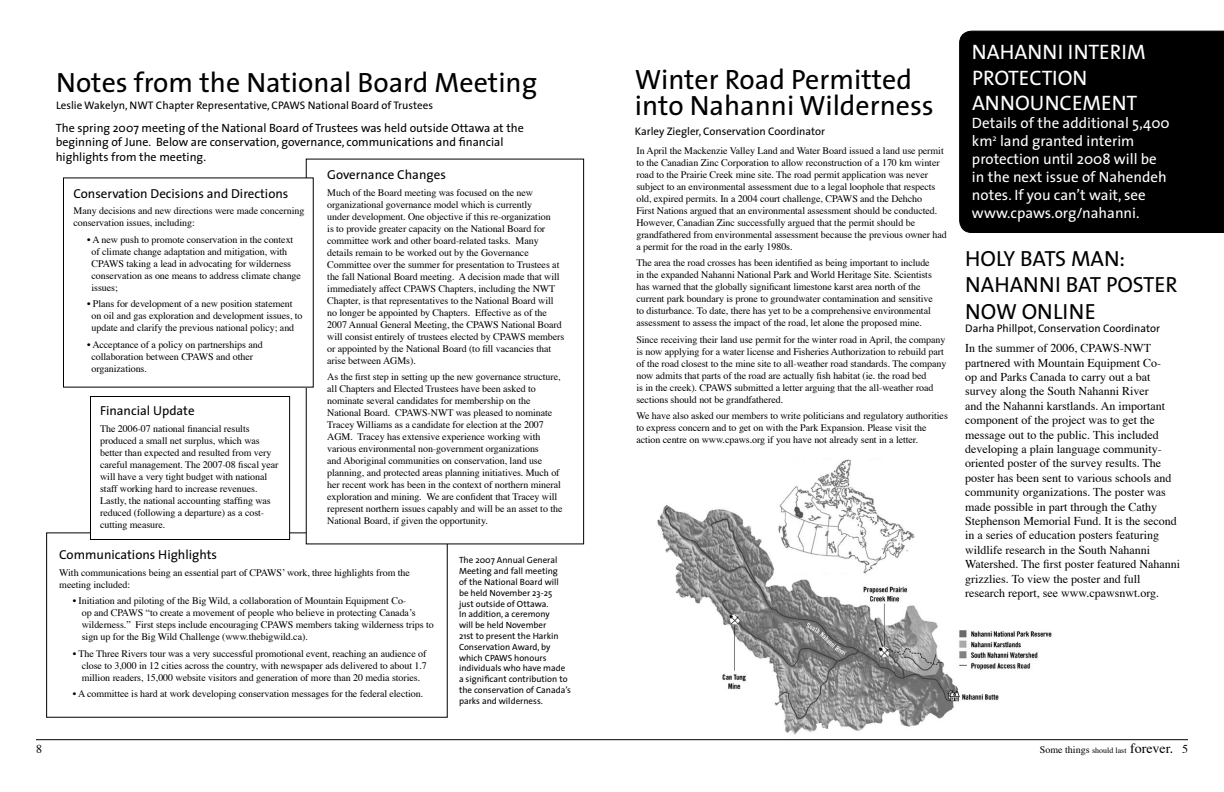
<style>
.page{position:relative;width:1224px;height:792px;background:#fff}
.page>*{position:absolute;margin:0;border:0;box-sizing:border-box;transform-origin:0 0}
.t1{font:28px/26px "The Sans";color:#000}
.t2{font:22px/26.4px "The Sans";color:#000}
.t3{font:21px/25.2px "The Sans";color:#fff}
.t4{font:15px/18px "The Sans";color:#fff}
.t5{font:13px "The Sans";color:#000}
.t6{font:12px/14.4px "Times";color:#000}
.t7{font:12px/14.4px "The Sans";color:#000}
.t8{font:11px "The Sans";color:#000}
.t9{font:10px/12px "Times";letter-spacing:-.005em;color:#000}
.t10{font:9px/10.8px "The Sans";color:#000}
.s1{font-size:8px}
.s2{font-size:14px}
.s3{font-size:12px}
</style>
<div class="page">
<img style="left:634px;top:459px;width:450px;height:282px">
<div style="left:959px;top:31px;width:265px;height:202px;background:#000"></div>
<div style="left:90px;top:396px;width:200px;height:144px;border:1px solid #000"></div>
<div style="left:306px;top:159px;width:278px;height:385px;border:1px solid #000"></div>
<hr style="left:36px;top:739px;width:1152px;height:1px;background:#000">
<div style="left:64px;top:178px;width:249px;height:209px;background:#fff"></div>
<h1 class="t1" style="left:56px;top:69px;width:483px">Notes from the National Board Meeting</h1>
<p class="t8" style="left:56px;top:97px;width:378px">Leslie Wakelyn, NWT C hapter Representative, C PAWS National Board of Trustees</p>
<p class="t7" style="left:56px;top:120px;width:470px">The spring 2007 meeting of the National Board of Trustees was held outside Ottawa at the beginning of June. Below are conservation, governance, communications and financial highlights from the meeting.</p>
<h3 class="t5" style="left:74px;top:183px;width:216px">Conservation Decisions and Directions</h3>
<p class="t9" style="left:74px;top:206px;width:232px">Many decisions and new directions were made concerning conservation issues, including:</p>
<p class="t9" style="left:92px;top:234px;width:211px;text-indent:-4px">• A new push to promote conservation in the context of climate change adaptation and mitigation, with CPAWS taking a lead in advocating for wilderness conservation as one means to address climate change issues;</p>
<p class="t9" style="left:92px;top:299px;width:213px;text-indent:-4px">• Plans for development of a new position statement on oil and gas exploration and development issues, to update and clarify the previous national policy; and</p>
<p class="t9" style="left:92px;top:339px;width:173px;text-indent:-4px">• Acceptance of a policy on partnerships and collaboration between CPAWS and other organizations.</p>
<h3 class="t5" style="left:100px;top:400px;width:96px">Financial Update</h3>
<p class="t9" style="left:100px;top:423px;width:180px">The 2006-07 national financial results produced a small net surplus, which was better than expected and resulted from very careful management. The 2007-08 fiscal year will have a very tight budget with national staff working hard to increase revenues.<br>Lastly, the national accounting staffing was reduced (following a departure) as a cost&shy;cutting measure.</p>
<h3 class="t5" style="left:327px;top:164px;width:120px">Governance Changes</h3>
<p class="t9" style="left:327px;top:187px;width:239px">Much of the Board meeting was focused on the new organizational governance model which is currently<br>under development. One objective if this re-organization<br>is to provide greater capacity on the National Board for committee work and other board-related tasks. Many details remain to be worked out by the Governance Committee over the summer for presentation to Trustees at the fall National Board meeting. A decision made that will immediately affect CPAWS Chapters, including the NWT Chapter, is that representatives to the National Board will no longer be appointed by Chapters. Effective as of the 2007 Annual General Meeting, the CPAWS National Board will consist entirely of trustees elected by CPAWS members or appointed by the National Board (to fill vacancies that arise between AGMs).</p>
<p class="t9" style="left:327px;top:372px;width:237px">As the first step in setting up the new governance structure, all Chapters and Elected Trustees have been asked to nominate several candidates for membership on the National Board. CPAWS-NWT was pleased to nominate Tracey Williams as a candidate for election at the 2007<br>AGM. Tracey has extensive experience working with various environmental non-government organizations<br>and Aboriginal communities on conservation, land use planning, and protected areas planning initiatives. Much of her recent work has been in the context of northern mineral exploration and mining. We are confident that Tracey will represent northern issues capably and will be an asset to the National Board, if given the opportunity.</p>
<h3 class="t5" style="left:59px;top:544px;width:159px">Communications Highlights</h3>
<p class="t9" style="left:59px;top:567px;width:352px">With communications being an essential part of CPAWS’ work, three highlights from the meeting included:</p>
<p class="t9" style="left:82px;top:596px;width:354px;text-indent:-9px">• Initiation and piloting of the Big Wild, a collaboration of Mountain Equipment Co-<br>op and CPAWS “to create a movement of people who believe in protecting Canada’s wilderness.” First steps include encouraging CPAWS members taking wilderness trips to sign up for the Big Wild Challenge (www.thebigwild.ca).</p>
<p class="t9" style="left:82px;top:648px;width:347px;text-align:justify;text-indent:-9px">• The Three Rivers tour was a very successful promotional event, reaching an audience of close to 3,000 in 12 cities across the country, with newspaper ads delivered to about 1.7 million readers, 15,000 website visitors and generation of more than 20 media stories.</p>
<p class="t9" style="left:73px;top:689px;width:352px">• A committee is hard at work developing conservation messages for the federal election.</p>
<p class="t10" style="left:459px;top:555px;width:113px">The 2007 Annual General<br>Meeting and fall meeting<br>of the National Board will<br>be held November 23-25<br>just outside of Ottawa.<br>I n addition, a ceremony<br>will be held November<br>21st to present the Harkin<br>Conservation Award, by which CPAWS honours individuals who have made a significant contribution to the conservation of Canada’s parks and wilderness.</p>
<h1 class="t1" style="left:635px;top:66px;width:300px">Winter Road Permitted into Nahanni Wilderness</h1>
<p class="t8" style="left:635px;top:122px;width:192px">Karley Ziegler, Conservation Coordinator</p>
<p class="t9" style="left:636px;top:145px;width:312px">In April the Mackenzie Valley Land and Water Board issued a land use permit to the Canadian Zinc Corporation to allow reconstruction of a 170 km winter road to the Prairie Creek mine site. The road permit application was never subject to an environmental assessment due to a legal loophole that respects old, expired permits. In a 2004 court challenge, CPAWS and the Dehcho<br>First Nations argued that an environmental assessment should be conducted.<br>However, Canadian Zinc successfully argued that the permit should be grandfathered from environmental assessment because the previous owner had a permit for the road in the early 1980s.</p>
<p class="t9" style="left:636px;top:257px;width:298px">The area the road crosses has been identified as being important to include in the expanded Nahanni National Park and World Heritage Site. Scientists has warned that the globally significant limestone karst area north of the current park boundary is prone to groundwater contamination and sensitive to disturbance. To date, there has yet to be a comprehensive environmental assessment to assess the impact of the road, let alone the proposed mine.</p>
<p class="t9" style="left:636px;top:334px;width:312px">Since receiving their land use permit for the winter road in April, the company is now applying for a water license and Fisheries Authorization to rebuild part of the road closest to the mine site to all-weather road standards. The company now admits that parts of the road are actually fish habitat (ie. the road bed<br>is in the creek). CPAWS submitted a letter arguing that the all-weather road sections should not be grandfathered.</p>
<p class="t9" style="left:636px;top:410px;width:313px">We have also asked our members to write politicians and regulatory authorities to express concern and to get on with the Park Expansion. Please visit the action centre on www.cpaws.org if you have not already sent in a letter.</p>
<h3 class="t3" style="left:972px;top:39px;width:173px;text-indent:86px">i Interim<br>Protection<br>Announcement</h3>
<h3 class="t4" style="left:972px;top:113px;width:199px">Details of the additional 5,400 km<sup>2</sup> land granted interim protection until 2008 will be in the next issue of Nahendeh notes. If you can’t wait, see www.cpaws.org/nahanni.</h3>
<h3 class="t3" style="left:972px;top:39px;width:30px">Nahann</h3>
<h2 class="t2" style="left:965px;top:245px;width:162px">Holy Bats Man :<br>Nahann</h2>
<h2 class="t2" style="left:1055px;top:271px;width:124px">i Bat Poster</h2>
<h2 class="t2" style="left:965px;top:297px;width:71px">Now Onl</h2>
<h2 class="t2" style="left:1063px;top:297px;width:35px">ine</h2>
<p class="t8" style="left:965px;top:319px;width:196px">Darha Phillpot, Conservation Coordinator</p>
<p class="t6" style="left:965px;top:342px;width:216px">In the summer of 2006, CPAWS-NWT partnered with Mountain Equipment Co-<br>op and Parks Canada to carry out a bat survey along the South Nahanni River<br>and the Nahanni karstlands. An important component of the project was to get the message out to the public. This included developing a plain language community&shy;oriented poster of the survey results. The poster has been sent to various schools and community organizations. The poster was made possible in part through the Cathy Stephenson Memorial Fund. It is the second in a series of education posters featuring wildlife research in the South Nahanni Watershed. The first poster featured Nahanni grizzlies. To view the poster and full research report, see www.cpawsnwt.org.</p>
<p class="t6" style="left:36px;top:742px;width:7px">8</p>
<p class="t9" style="left:1040px;top:744px;width:150px">Some things <span class="s1">should last</span> <span class="s2">forever.</span> <span class="s3">5</span></p>
</div>
